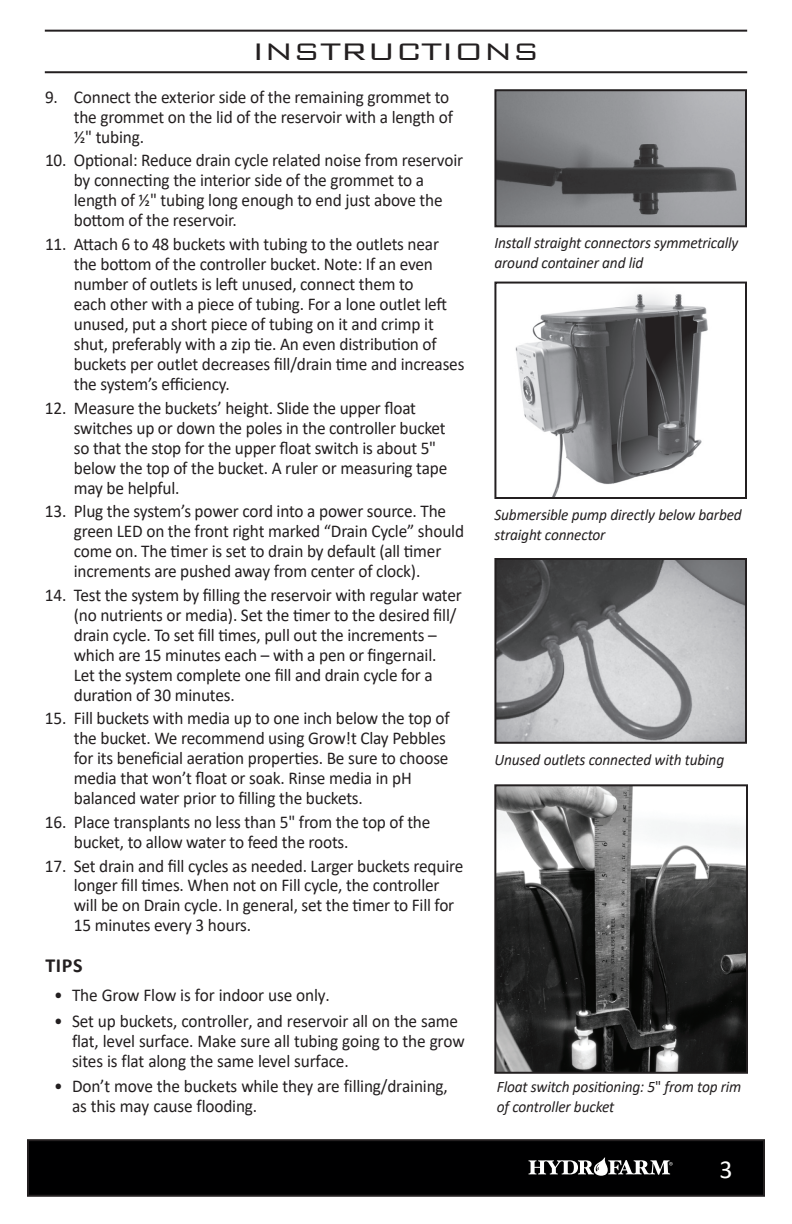
<style>
.page{position:relative;width:792px;height:1224px;background:#fff}
.page>*{position:absolute;margin:0;border:0;box-sizing:border-box;transform-origin:0 0}
.t1{font:300 32px "Bank Gothic BT";letter-spacing:-.01em;color:#231f20;scale:1.1 1}
.t2{font:26px "Calibri";color:#fff}
.t3{font:700 20px "Calibri";color:#231f20}
.t4{font:18px/20px "Calibri";letter-spacing:-.01em;color:#231f20;scale:.96 1}
.t5{font:italic 16px/20px "Calibri";letter-spacing:-.01em;color:#231f20;scale:.96 1}
.s1{font-style:normal}
</style>
<div class="page">
<hr style="left:45px;top:30px;width:702px;height:2px;background:#231f20">
<hr style="left:45px;top:71px;width:702px;height:2px;background:#231f20">
<div style="left:28px;top:1140px;width:736px;height:56px;background:#000001"></div>
<div style="left:27px;top:1139px;width:738px;height:58px;border:2px solid #231f20"></div>
<svg style="left:528px;top:1158px;width:145px;height:18px"></svg>
<img style="left:515px;top:294px;width:193px;height:202px">
<div style="left:494px;top:282px;width:253px;height:217px;border:2px solid #231f20"></div>
<img style="left:497px;top:561px;width:247px;height:180px">
<div style="left:494px;top:558px;width:253px;height:186px;border:2px solid #231f20"></div>
<img style="left:497px;top:92px;width:247px;height:132px">
<div style="left:494px;top:89px;width:253px;height:138px;border:2px solid #231f20"></div>
<img style="left:497px;top:787px;width:248px;height:284px">
<div style="left:494px;top:784px;width:254px;height:290px;border:2px solid #231f20"></div>
<h1 class="t1" style="left:252px;top:35px;width:263px">INSTRUCTIONS</h1>
<p class="t4" style="left:74px;top:86px;width:396px;text-indent:-29px">9. Connect the exterior side of the remaining grommet to the grommet on the lid of the reservoir with a length of ½" tubing.</p>
<p class="t4" style="left:74px;top:150px;width:407px;text-indent:-29px">10. Optional: Reduce drain cycle related noise from reservoir by connecting the interior side of the grommet to a length of ½" tubing long enough to end just above the bottom of the reservoir.</p>
<p class="t4" style="left:74px;top:234px;width:408px;text-indent:-29px">11. Attach 6 to 48 buckets with tubing to the outlets near the bottom of the controller bucket. Note: If an even number of outlets is left unused, connect them to<br>each other with a piece of tubing. For a lone outlet left unused, put a short piece of tubing on it and crimp it shut, preferably with a zip tie. An even distribution of buckets per outlet decreases fill/drain time and increases the system’s efficiency.</p>
<p class="t4" style="left:74px;top:397px;width:391px;text-indent:-29px">12. Measure the buckets’ height. Slide the upper float switches up or down the poles in the controller bucket so that the stop for the upper float switch is about 5" below the top of the bucket. A ruler or measuring tape may be helpful.</p>
<p class="t4" style="left:74px;top:501px;width:408px;text-indent:-29px">13. Plug the system’s power cord into a power source. The green LED on the front right marked “Drain Cycle” should come on. The timer is set to drain by default (all timer increments are pushed away from center of clock).</p>
<p class="t4" style="left:74px;top:584px;width:406px;text-indent:-29px">14. Test the system by filling the reservoir with regular water (no nutrients or media). Set the timer to the desired fill/ drain cycle. To set fill times, pull out the increments – which are 15 minutes each – with a pen or fingernail.<br>Let the system complete one fill and drain cycle for a duration of 30 minutes.</p>
<p class="t4" style="left:74px;top:708px;width:393px;text-indent:-29px">15. Fill buckets with media up to one inch below the top of the bucket. We recommend using Grow!t Clay Pebbles for its beneficial aeration properties. Be sure to choose media that won’t float or soak. Rinse media in pH balanced water prior to filling the buckets.</p>
<p class="t4" style="left:74px;top:811px;width:373px;text-indent:-29px">16. Place transplants no less than 5" from the top of the bucket, to allow water to feed the roots.</p>
<p class="t4" style="left:74px;top:855px;width:407px;text-indent:-29px">17. Set drain and fill cycles as needed. Larger buckets require longer fill times. When not on Fill cycle, the controller will be on Drain cycle. In general, set the timer to Fill for 15 minutes every 3 hours.</p>
<p class="t3" style="left:45px;top:951px;width:39px">TIPS</p>
<p class="t4" style="left:54px;top:985px;width:289px">• The Grow Flow is for indoor use only.</p>
<p class="t4" style="left:72px;top:1010px;width:411px;text-indent:-18px">• Set up buckets, controller, and reservoir all on the same flat, level surface. Make sure all tubing going to the grow sites is flat along the same level surface.</p>
<p class="t4" style="left:72px;top:1076px;width:393px;text-indent:-18px">• Don’t move the buckets while they are filling/draining, as this may cause flooding.</p>
<p class="t5" style="left:494px;top:232px;width:256px">Install straight connectors symmetrically around container and lid</p>
<p class="t5" style="left:494px;top:504px;width:259px">Submersible pump directly below barbed straight connector</p>
<p class="t5" style="left:494px;top:749px;width:241px">Unused outlets connected with tubing</p>
<p class="t5" style="left:497px;top:1076px;width:256px">Float switch positioning: 5<span class="s1">"</span> from top rim of controller bucket</p>
<h2 class="t2" style="left:719px;top:1151px;width:15px">3</h2>
</div>
